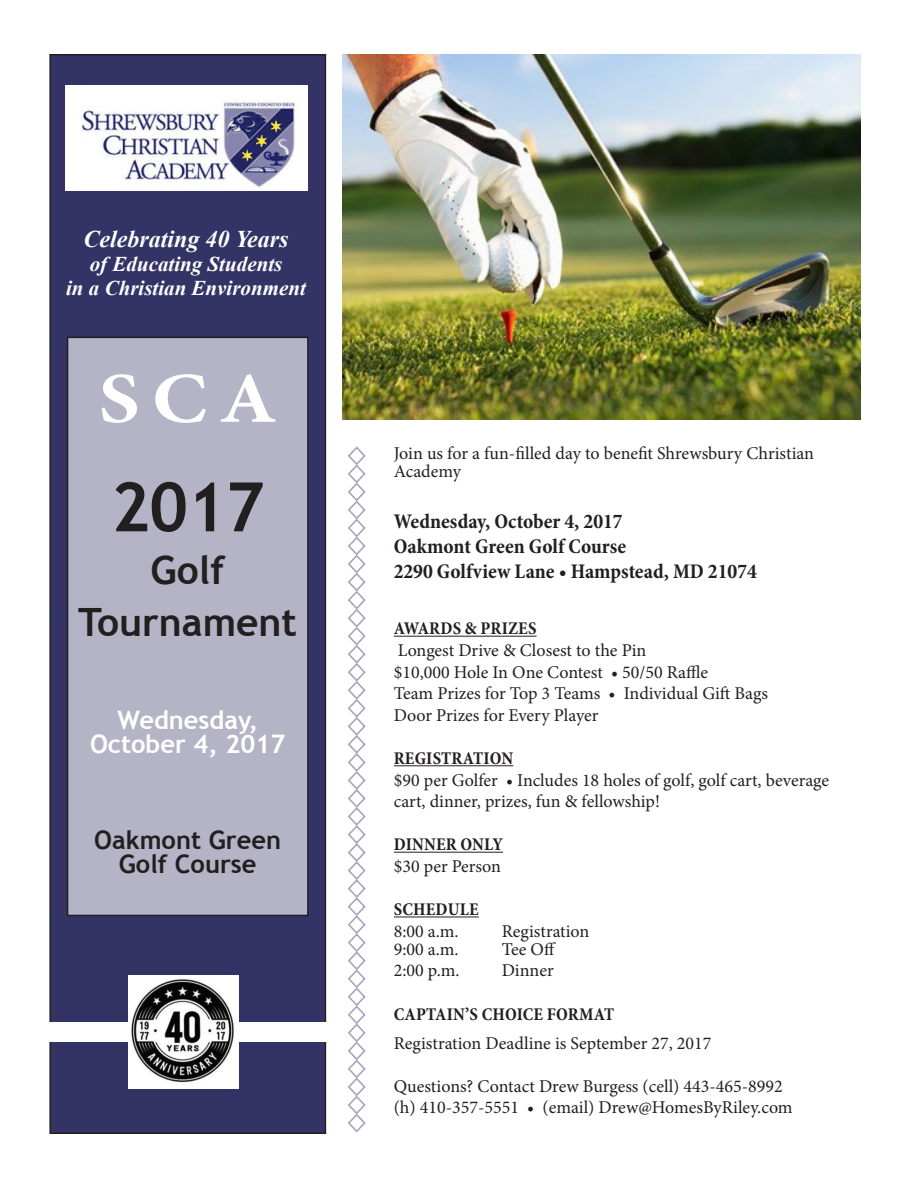
<style>
.page{position:relative;width:918px;height:1188px;background:#fff}
.page>*{position:absolute;margin:0;border:0;box-sizing:border-box;transform-origin:0 0}
.t1{font:700 71.55px "Minion Pro";color:#fff;scale:1.14 1}
.t2{font:700 67.95px "Trebuchet MS";color:#231f20}
.t3{font:700 39px "Trebuchet MS";color:#231f20}
.t4{font:700 25.5px "Trebuchet MS";color:#fff}
.t5{font:700 25.5px "Trebuchet MS";color:#231f20}
.t6{font:italic 700 24px "Times New Roman";color:#fff}
.t7{font:700 condensed 21px "Minion Pro";color:#231f20}
.t8{font:italic 700 21px "Times New Roman";color:#fff}
.t9{font:18px/18px "Minion Pro";color:#231f20}
.t10{font:700 condensed 18px "Minion Pro";letter-spacing:.01em;color:#231f20}
</style>
<div class="page">
<div style="left:50px;top:55px;width:275px;height:1078px;background:#336"></div>
<div style="left:49px;top:54px;width:277px;height:1080px;border:2px solid #231f20"></div>
<div style="left:22px;top:1022px;width:323px;height:20px;background:#fff"></div>
<img style="left:65px;top:85px;width:242px;height:106px">
<div style="left:68px;top:337px;width:240px;height:578px;background:#b4b4c6"></div>
<div style="left:67px;top:337px;width:242px;height:579px;border:2px solid #231f20"></div>
<img style="left:128px;top:976px;width:110px;height:112px">
<hr style="left:394px;top:636px;width:143px;height:1px;background:#231f20">
<hr style="left:394px;top:765px;width:119px;height:1px;background:#231f20">
<hr style="left:394px;top:852px;width:109px;height:1px;background:#231f20">
<hr style="left:394px;top:917px;width:85px;height:1px;background:#231f20">
<img style="left:343px;top:54px;width:517px;height:365px">
<svg style="left:348px;top:446px;width:18px;height:687px"></svg>
<p class="t6" style="left:84px;top:222px;width:206px">Celebrating 40 Years</p>
<p class="t8" style="left:90px;top:249px;width:194px">of Educating Students</p>
<p class="t8" style="left:66px;top:273px;width:241px">in a Christian Environment</p>
<p class="t1" style="left:99px;top:349px;width:158px">SCA</p>
<p class="t2" style="left:111px;top:465px;width:155px">2017</p>
<p class="t3" style="left:151px;top:546px;width:76px">Golf</p>
<p class="t3" style="left:78px;top:598px;width:220px">Tournament</p>
<p class="t4" style="left:117px;top:704px;width:142px">Wednesday,</p>
<p class="t4" style="left:90px;top:728px;width:197px">October 4, 2017</p>
<p class="t5" style="left:94px;top:824px;width:189px">Oakmont Green</p>
<p class="t5" style="left:119px;top:848px;width:139px">Golf Course</p>
<p class="t9" style="left:394px;top:445px;width:422px">Join us for a fun-filled day to benefit Shrewsbury Christian<br>Academy</p>
<p class="t7" style="left:394px;top:507px;width:231px">Wednesday, October 4, 2017</p>
<p class="t7" style="left:394px;top:532px;width:234px">Oakmont Green Golf Course</p>
<p class="t7" style="left:394px;top:557px;width:365px">2290 Golfview Lane • Hampstead, MD 21074</p>
<p class="t10" style="left:394px;top:616px;width:144px">AWARDS &amp; PRIZES</p>
<p class="t9" style="left:398px;top:641px;width:250px">Longest Drive &amp; Closest to the Pin</p>
<p class="t9" style="left:394px;top:663px;width:316px">$10,000 Hole In One Contest • 50/50 Raffle</p>
<p class="t9" style="left:394px;top:685px;width:376px">Team Prizes for Top 3 Teams • Individual Gift Bags</p>
<p class="t9" style="left:394px;top:706px;width:206px">Door Prizes for Every Player</p>
<p class="t10" style="left:394px;top:746px;width:121px">REGISTRATION</p>
<p class="t9" style="left:394px;top:769px;width:437px;line-height:21.6px">$90 per Golfer • Includes 18 holes of golf, golf cart, beverage cart, dinner, prizes, fun &amp; fellowship!</p>
<p class="t10" style="left:394px;top:832px;width:111px">DINNER ONLY</p>
<p class="t9" style="left:394px;top:857px;width:109px">$30 per Person</p>
<p class="t10" style="left:394px;top:897px;width:86px">SCHEDULE</p>
<p class="t9" style="left:394px;top:922px;width:66px">8:00 a.m.</p>
<p class="t9" style="left:502px;top:922px;width:89px">Registration</p>
<p class="t9" style="left:394px;top:940px;width:66px">9:00 a.m.</p>
<p class="t9" style="left:502px;top:940px;width:56px">Tee Off</p>
<p class="t9" style="left:394px;top:962px;width:67px">2:00 p.m.</p>
<p class="t9" style="left:502px;top:962px;width:54px">Dinner</p>
<p class="t10" style="left:394px;top:1001px;width:222px">CAPTAIN’S CHOICE FORMAT</p>
<p class="t9" style="left:394px;top:1034px;width:319px">Registration Deadline is September 27, 2017</p>
<p class="t9" style="left:394px;top:1077px;width:391px">Questions? Contact Drew Burgess (cell) 443-465-8992</p>
<p class="t9" style="left:394px;top:1099px;width:400px">(h) 410-357-5551 • (email) Drew@HomesByRiley.com</p>
</div>
